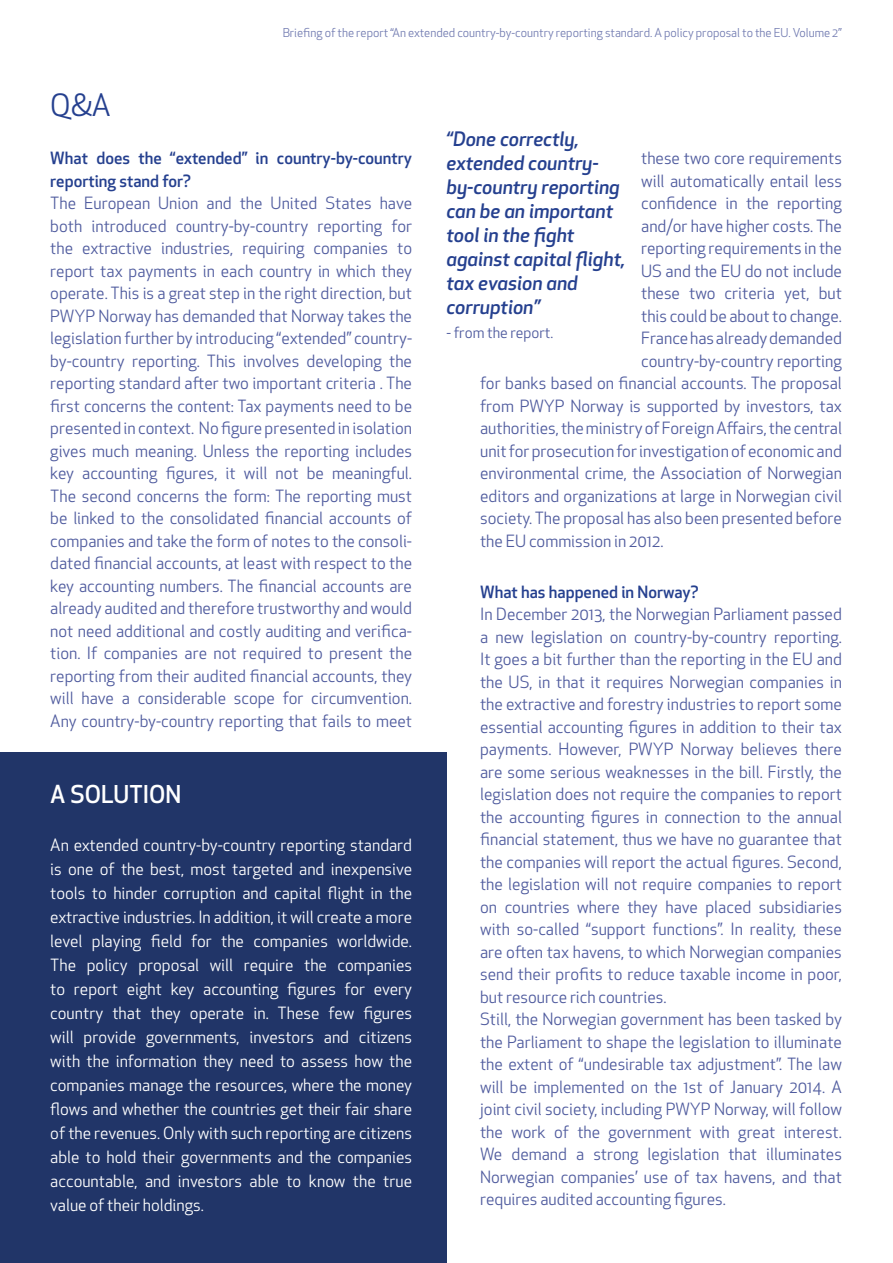
<style>
.page{position:relative;width:893px;height:1263px;background:#fff}
.page>*{position:absolute;margin:0;border:0;box-sizing:border-box;transform-origin:0 0}
.t1{font:30px "Apex New";color:#25408f}
.t2{font:500 24px "Apex New";color:#fff}
.t3{font:italic 500 19.5px/24px "Apex New";color:#25408f}
.t4{font:16.5px/22.5px "Apex New";color:#4f5b9e;text-align:justify}
.t5{font:16.5px/24px "Apex New";color:#fff;text-align:justify}
.t6{font:500 16.5px/22.5px "Apex New";color:#25408f}
.t7{font:15px "Apex New";color:#4f5b9e}
.t8{font:12px "Apex New";color:#4f5b9e}
</style>
<div class="page">
<div style="left:0;top:753px;width:446px;height:510px;background:#213568"></div>
<p class="t8" style="left:283px;top:25px;width:561px">Briefing of the report “An extended country-by-country reporting standard. A policy proposal to the EU. Volume 2”</p>
<h1 class="t1" style="left:50px;top:86px;width:62px">Q&amp;A</h1>
<p class="t6" style="left:50px;top:146px;width:363px">What does the “extended” in country-by-country reporting stand for?</p>
<p class="t4" style="left:50px;top:192px;width:363px">The European Union and the United States have both introduced country-by-country reporting for the extractive industries, requiring companies to report tax payments in each country in which they operate. This is a great step in the right direction, but PWYP Norway has demanded that Norway takes the legislation further by introducing “extended” country&shy;by-country reporting. This involves developing the reporting standard after two important criteria . The first concerns the content: Tax payments need to be presented in context. No figure presented in isolation gives much meaning. Unless the reporting includes key accounting figures, it will not be meaningful.<br>The second concerns the form: The reporting must be linked to the consolidated financial accounts of companies and take the form of notes to the consoli&shy;dated financial accounts, at least with respect to the key accounting numbers. The financial accounts are already audited and therefore trustworthy and would not need additional and costly auditing and verifica&shy;tion. If companies are not required to present the reporting from their audited financial accounts, they will have a considerable scope for circumvention.<br>Any country-by-country reporting that fails to meet</p>
<h2 class="t2" style="left:50px;top:778px;width:132px">A SOLUTION</h2>
<p class="t5" style="left:50px;top:833px;width:363px">An extended country-by-country reporting standard is one of the best, most targeted and inexpensive tools to hinder corruption and capital flight in the extractive industries. In addition, it will create a more level playing field for the companies worldwide.<br>The policy proposal will require the companies to report eight key accounting figures for every country that they operate in. These few figures will provide governments, investors and citizens with the information they need to assess how the companies manage the resources, where the money flows and whether the countries get their fair share of the revenues. Only with such reporting are citizens able to hold their governments and the companies accountable, and investors able to know the true value of their holdings.</p>
<p class="t3" style="left:446px;top:126px;width:180px">“Done correctly, extended country&shy;by-country reporting can be an important tool in the fight against capital flight, tax evasion and corruption”</p>
<p class="t7" style="left:446px;top:323px;width:108px">- from the report.</p>
<p class="t4" style="left:641px;top:147px;width:202px">these two core requirements</p>
<p class="t4" style="left:641px;top:169px;width:202px">will automatically entail less</p>
<p class="t4" style="left:641px;top:192px;width:202px">confidence in the reporting</p>
<p class="t4" style="left:641px;top:214px;width:202px">and/or have higher costs. The</p>
<p class="t4" style="left:641px;top:237px;width:202px">reporting requirements in the</p>
<p class="t4" style="left:641px;top:259px;width:202px">US and the EU do not include</p>
<p class="t4" style="left:641px;top:282px;width:202px">these two criteria yet, but</p>
<p class="t4" style="left:641px;top:305px;width:202px">this could be about to change.</p>
<p class="t4" style="left:641px;top:327px;width:202px">France has already demanded</p>
<p class="t4" style="left:641px;top:350px;width:202px">country-by-country reporting</p>
<p class="t4" style="left:480px;top:372px;width:363px">for banks based on financial accounts. The proposal</p>
<p class="t4" style="left:480px;top:395px;width:363px">from PWYP Norway is supported by investors, tax</p>
<p class="t4" style="left:480px;top:417px;width:363px">authorities, the ministry of Foreign Affairs, the central</p>
<p class="t4" style="left:480px;top:440px;width:363px">unit for prosecution for investigation of economic and</p>
<p class="t4" style="left:480px;top:462px;width:363px">environmental crime, the Association of Norwegian</p>
<p class="t4" style="left:480px;top:485px;width:363px">editors and organizations at large in Norwegian civil</p>
<p class="t4" style="left:480px;top:507px;width:363px">society. The proposal has also been presented before</p>
<p class="t4" style="left:480px;top:530px;width:185px">the EU commission in 2012.</p>
<p class="t6" style="left:480px;top:580px;width:220px">What has happened in Norway?</p>
<p class="t4" style="left:480px;top:603px;width:363px;text-align:left">In December 2013, the Norwegian Parliament passed a new legislation on country-by-country reporting.<br>It goes a bit further than the reporting in the EU and the US, in that it requires Norwegian companies in the extractive and forestry industries to report some essential accounting figures in addition to their tax payments. However, PWYP Norway believes there are some serious weaknesses in the bill. Firstly, the legislation does not require the companies to report the accounting figures in connection to the annual financial statement, thus we have no guarantee that the companies will report the actual figures. Second, the legislation will not require companies to report on countries where they have placed subsidiaries with so-called “support functions”. In reality, these are often tax havens, to which Norwegian companies send their profits to reduce taxable income in poor, but resource rich countries.<br>Still, the Norwegian government has been tasked by the Parliament to shape the legislation to illuminate the extent of “undesirable tax adjustment”. The law will be implemented on the 1st of January 2014. A joint civil society, including PWYP Norway, will follow the work of the government with great interest.<br>We demand a strong legislation that illuminates Norwegian companies’ use of tax havens, and that requires audited accounting figures.</p>
</div>
